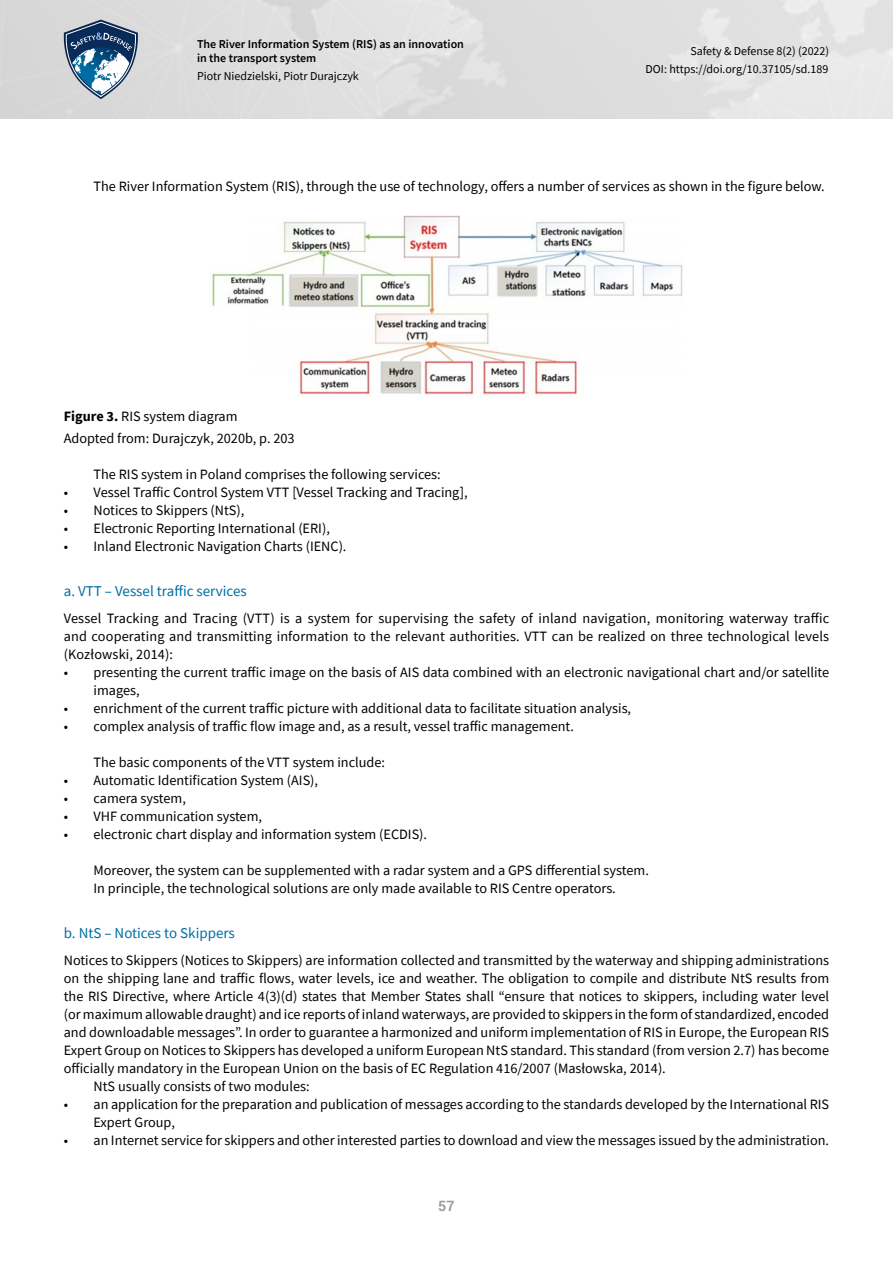
<style>
.page{position:relative;width:893px;height:1263px;background:#fff}
.page>*{position:absolute;margin:0;border:0;box-sizing:border-box;transform-origin:0 0}
.t1{font:15px "Source Sans Pro";color:#006da4}
.t2{font:14.25px/18px "Source Sans Pro";color:#000}
.t3{font:700 14.25px "Roboto";color:#9c9e9f}
.t4{font:12px/18px "Source Sans Pro";color:#000;text-align:right}
.t5{font:600 12px/14.4px "Source Sans Pro";color:#000}
.s1{font-weight:700}
</style>
<div class="page">
<svg style="left:64px;top:20px;width:74px;height:79px;background:#7d94aa"></svg>
<img style="left:211px;top:215px;width:472px;height:180px">
<p class="t5" style="left:197px;top:36px;width:268px">The River Information System (RIS) as an innovation in the transport system</p>
<p class="t4" style="left:197px;top:67px;width:163px">Piotr Niedzielski, Piotr Durajczyk</p>
<p class="t4" style="left:645px;top:42px;width:185px">Safety &amp; Defense 8(2) (2022)<br>DOI: https://doi.org/10.37105/sd.189</p>
<p class="t2" style="left:94px;top:177px;width:733px">The River Information System (RIS), through the use of technology, offers a number of services as shown in the figure below.</p>
<p class="t2" style="left:64px;top:406px;width:232px;line-height:21.3px"><span class="s1">Figure 3.</span> RIS system diagram<br>Adopted from: Durajczyk, 2020b, p. 203</p>
<p class="t2" style="left:94px;top:465px;width:349px">The RIS system in Poland comprises the following services:</p>
<p class="t2" style="left:64px;top:483px;width:405px">• Vessel Traffic Control System VTT [Vessel Tracking and Tracing],</p>
<p class="t2" style="left:64px;top:501px;width:182px">• Notices to Skippers (NtS),</p>
<p class="t2" style="left:64px;top:519px;width:268px">• Electronic Reporting International (ERI),</p>
<p class="t2" style="left:64px;top:537px;width:284px">• Inland Electronic Navigation Charts (IENC).</p>
<p class="t1" style="left:64px;top:581px;width:184px">a. VTT – Vessel traffic services</p>
<p class="t2" style="left:64px;top:609px;width:767px;text-align:justify">Vessel Tracking and Tracing (VTT) is a system for supervising the safety of inland navigation, monitoring waterway traffic and cooperating and transmitting information to the relevant authorities. VTT can be realized on three technological levels (Kozłowski, 2014):</p>
<p class="t2" style="left:94px;top:663px;width:737px;text-indent:-30px">• presenting the current traffic image on the basis of AIS data combined with an electronic navigational chart and/or satellite images,</p>
<p class="t2" style="left:64px;top:699px;width:569px">• enrichment of the current traffic picture with additional data to facilitate situation analysis,</p>
<p class="t2" style="left:64px;top:717px;width:512px">• complex analysis of traffic flow image and, as a result, vessel traffic management.</p>
<p class="t2" style="left:94px;top:753px;width:293px">The basic components of the VTT system include:</p>
<p class="t2" style="left:64px;top:771px;width:256px">• Automatic Identification System (AIS),</p>
<p class="t2" style="left:64px;top:789px;width:124px">• camera system,</p>
<p class="t2" style="left:64px;top:807px;width:200px">• VHF communication system,</p>
<p class="t2" style="left:64px;top:825px;width:365px">• electronic chart display and information system (ECDIS).</p>
<p class="t2" style="left:94px;top:861px;width:557px">Moreover, the system can be supplemented with a radar system and a GPS differential system.<br>In principle, the technological solutions are only made available to RIS Centre operators.</p>
<p class="t1" style="left:64px;top:923px;width:173px">b. NtS – Notices to Skippers</p>
<p class="t2" style="left:64px;top:951px;width:767px">Notices to Skippers (Notices to Skippers) are information collected and transmitted by the waterway and shipping administrations</p>
<p class="t2" style="left:64px;top:969px;width:767px">on the shipping lane and traffic flows, water levels, ice and weather. The obligation to compile and distribute NtS results from</p>
<p class="t2" style="left:64px;top:987px;width:767px">the RIS Directive, where Article 4(3)(d) states that Member States shall “ensure that notices to skippers, including water level</p>
<p class="t2" style="left:64px;top:1005px;width:767px">(or maximum allowable draught) and ice reports of inland waterways, are provided to skippers in the form of standardized, encoded</p>
<p class="t2" style="left:64px;top:1023px;width:767px">and downloadable messages”. In order to guarantee a harmonized and uniform implementation of RIS in Europe, the European RIS</p>
<p class="t2" style="left:64px;top:1041px;width:767px">Expert Group on Notices to Skippers has developed a uniform European NtS standard. This standard (from version 2.7) has become</p>
<p class="t2" style="left:64px;top:1059px;width:604px">officially mandatory in the European Union on the basis of EC Regulation 416/2007 (Masłowska, 2014).</p>
<p class="t2" style="left:94px;top:1077px;width:218px">NtS usually consists of two modules:</p>
<p class="t2" style="left:94px;top:1095px;width:737px;text-indent:-30px">• an application for the preparation and publication of messages according to the standards developed by the International RIS<br>Expert Group,</p>
<p class="t2" style="left:64px;top:1131px;width:767px">• an Internet service for skippers and other interested parties to download and view the messages issued by the administration.</p>
<p class="t3" style="left:438px;top:1196px;width:18px">57</p>
</div>
